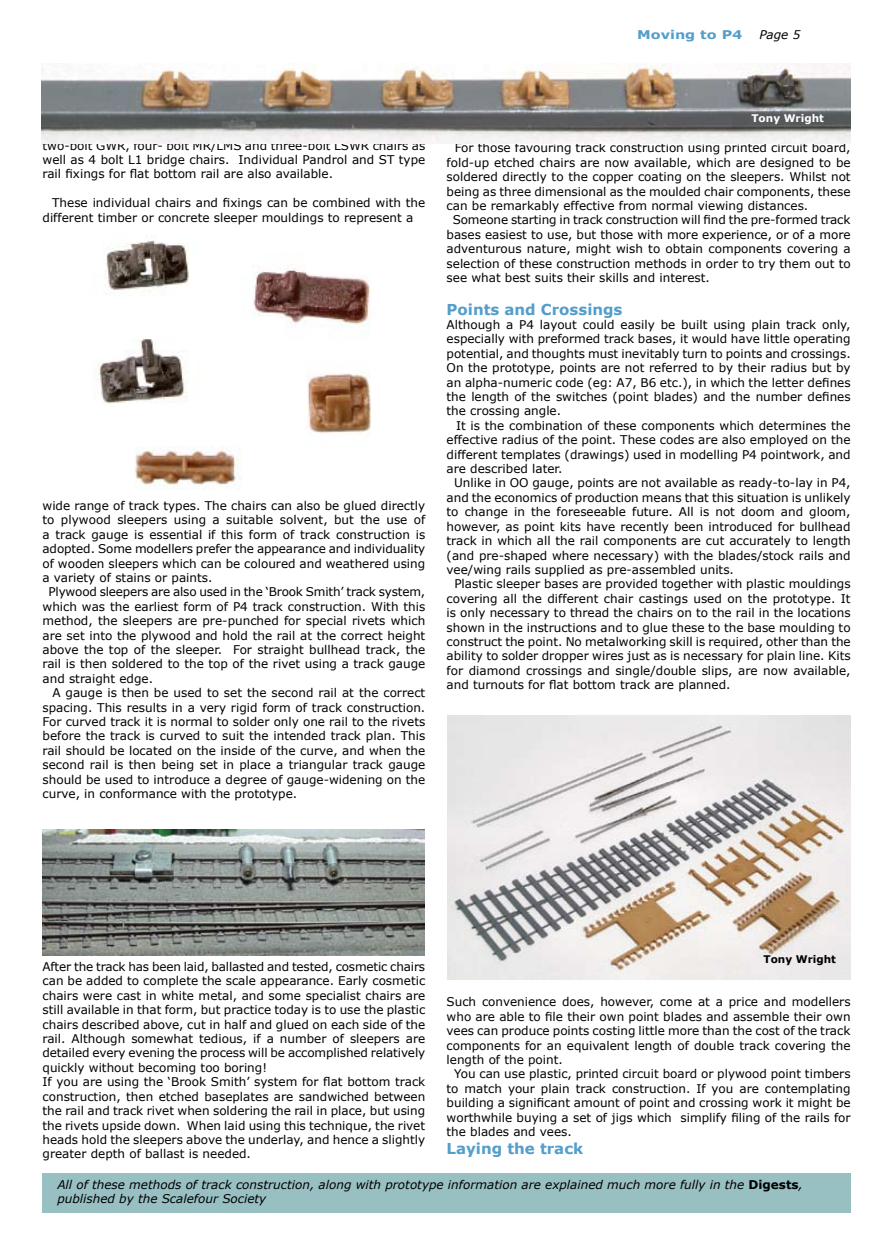
<style>
.page{position:relative;width:872px;height:1234px;background:#fff}
.page>*{position:absolute;margin:0;border:0;box-sizing:border-box;transform-origin:0 0}
.t1{font:700 15px "Verdana";color:#539eca}
.t2{font:12px/14.4px "Verdana";color:#000;text-align:justify}
.t3{font:italic 12px/14.4px "Verdana";color:#000}
.t4{font:700 12px "Verdana";color:#539eca;scale:1.2 1}
.t5{font:700 10.5px "Verdana";color:#000}
.t6{font:700 10.5px "Verdana";color:#fff}
.s1{font-weight:700;font-style:normal}
</style>
<div class="page">
<div style="left:43px;top:1173px;width:807px;height:39px;background:#98c0c2"></div>
<img style="left:447px;top:715px;width:403px;height:264px">
<img style="left:41px;top:64px;width:809px;height:79px">
<img style="left:94px;top:236px;width:277px;height:253px">
<img style="left:43px;top:829px;width:381px;height:126px">
<p class="t4" style="left:637px;top:27px;width:89px">Moving to P4</p>
<p class="t3" style="left:759px;top:27px;width:31px">Page</p>
<p class="t2" style="left:43px;top:138px;width:384px">two-bolt GWR, four- bolt MR/LMS and three-bolt LSWR chairs as well as 4 bolt L1 bridge chairs. Individual Pandrol and ST type rail fixings for flat bottom rail are also available.</p>
<p class="t2" style="left:43px;top:195px;width:384px;text-indent:10px">These individual chairs and fixings can be combined with the different timber or concrete sleeper mouldings to represent a</p>
<p class="t2" style="left:43px;top:498px;width:384px">wide range of track types. The chairs can also be glued directly</p>
<p class="t2" style="left:43px;top:512px;width:384px">to plywood sleepers using a suitable solvent, but the use of</p>
<p class="t2" style="left:43px;top:526px;width:384px">a track gauge is essential if this form of track construction is</p>
<p class="t2" style="left:43px;top:541px;width:384px">adopted. Some modellers prefer the appearance and individuality</p>
<p class="t2" style="left:43px;top:555px;width:384px">of wooden sleepers which can be coloured and weathered using</p>
<p class="t2" style="left:43px;top:570px;width:171px">a variety of stains or paints.</p>
<p class="t2" style="left:48px;top:584px;width:378px">Plywood sleepers are also used in the ‘Brook Smith’ track system,</p>
<p class="t2" style="left:43px;top:598px;width:384px">which was the earliest form of P4 track construction. With this</p>
<p class="t2" style="left:43px;top:613px;width:384px">method, the sleepers are pre-punched for special rivets which</p>
<p class="t2" style="left:43px;top:627px;width:384px">are set into the plywood and hold the rail at the correct height</p>
<p class="t2" style="left:43px;top:642px;width:384px">above the top of the sleeper. For straight bullhead track, the</p>
<p class="t2" style="left:43px;top:656px;width:384px">rail is then soldered to the top of the rivet using a track gauge</p>
<p class="t2" style="left:43px;top:670px;width:112px">and straight edge.</p>
<p class="t2" style="left:52px;top:685px;width:374px">A gauge is then be used to set the second rail at the correct</p>
<p class="t2" style="left:43px;top:699px;width:384px">spacing. This results in a very rigid form of track construction.</p>
<p class="t2" style="left:43px;top:714px;width:384px">For curved track it is normal to solder only one rail to the rivets</p>
<p class="t2" style="left:43px;top:728px;width:384px">before the track is curved to suit the intended track plan. This</p>
<p class="t2" style="left:43px;top:742px;width:384px">rail should be located on the inside of the curve, and when the</p>
<p class="t2" style="left:43px;top:757px;width:384px">second rail is then being set in place a triangular track gauge</p>
<p class="t2" style="left:43px;top:771px;width:384px">should be used to introduce a degree of gauge-widening on the</p>
<p class="t2" style="left:43px;top:786px;width:256px">curve, in conformance with the prototype.</p>
<p class="t6" style="left:751px;top:111px;width:74px">Tony Wright</p>
<p class="t2" style="left:455px;top:140px;width:397px">For those favouring track construction using printed circuit board,</p>
<p class="t2" style="left:446px;top:155px;width:405px">fold-up etched chairs are now available, which are designed to be</p>
<p class="t2" style="left:446px;top:169px;width:405px">soldered directly to the copper coating on the sleepers. Whilst not</p>
<p class="t2" style="left:446px;top:184px;width:405px">being as three dimensional as the moulded chair components, these</p>
<p class="t2" style="left:446px;top:198px;width:363px">can be remarkably effective from normal viewing distances.</p>
<p class="t2" style="left:452px;top:212px;width:399px">Someone starting in track construction will find the pre-formed track</p>
<p class="t2" style="left:446px;top:227px;width:405px">bases easiest to use, but those with more experience, or of a more</p>
<p class="t2" style="left:446px;top:241px;width:405px">adventurous nature, might wish to obtain components covering a</p>
<p class="t2" style="left:446px;top:256px;width:405px">selection of these construction methods in order to try them out to</p>
<p class="t2" style="left:446px;top:270px;width:265px">see what best suits their skills and interest.</p>
<p class="t1" style="left:446px;top:299px;width:177px">Points and Crossings</p>
<p class="t2" style="left:446px;top:317px;width:405px">Although a P4 layout could easily be built using plain track only, especially with preformed track bases, it would have little operating potential, and thoughts must inevitably turn to points and crossings.<br>On the prototype, points are not referred to by their radius but by an alpha-numeric code (eg: A7, B6 etc.), in which the letter defines the length of the switches (point blades) and the number defines the crossing angle.</p>
<p class="t2" style="left:446px;top:418px;width:405px;text-indent:9px">It is the combination of these components which determines the effective radius of the point. These codes are also employed on the different templates (drawings) used in modelling P4 pointwork, and are described later.</p>
<p class="t2" style="left:446px;top:475px;width:405px;text-indent:8px">Unlike in OO gauge, points are not available as ready-to-lay in P4, and the economics of production means that this situation is unlikely to change in the foreseeable future. All is not doom and gloom, however, as point kits have recently been introduced for bullhead track in which all the rail components are cut accurately to length (and pre-shaped where necessary) with the blades/stock rails and vee/wing rails supplied as pre-assembled units.</p>
<p class="t2" style="left:446px;top:576px;width:406px;text-indent:8px">Plastic sleeper bases are provided together with plastic mouldings covering all the different chair castings used on the prototype. It is only necessary to thread the chairs on to the rail in the locations shown in the instructions and to glue these to the base moulding to construct the point. No metalworking skill is required, other than the ability to solder dropper wires just as is necessary for plain line. Kits for diamond crossings and single/double slips, are now available, and turnouts for flat bottom track are planned.</p>
<p class="t2" style="left:43px;top:958px;width:384px;text-align:left">After the track has been laid, ballasted and tested, cosmetic chairs can be added to complete the scale appearance. Early cosmetic chairs were cast in white metal, and some specialist chairs are still available in that form, but practice today is to use the plastic chairs described above, cut in half and glued on each side of the rail. Although somewhat tedious, if a number of sleepers are detailed every evening the process will be accomplished relatively quickly without becoming too boring!<br>If you are using the ‘Brook Smith’ system for flat bottom track construction, then etched baseplates are sandwiched between the rail and track rivet when soldering the rail in place, but using the rivets upside down. When laid using this technique, the rivet heads hold the sleepers above the underlay, and hence a slightly greater depth of ballast is needed.</p>
<p class="t5" style="left:763px;top:952px;width:74px">Tony Wright</p>
<p class="t2" style="left:446px;top:994px;width:405px">Such convenience does, however, come at a price and modellers who are able to file their own point blades and assemble their own vees can produce points costing little more than the cost of the track components for an equivalent length of double track covering the length of the point.</p>
<p class="t2" style="left:446px;top:1066px;width:405px;text-indent:8px">You can use plastic, printed circuit board or plywood point timbers to match your plain track construction. If you are contemplating building a significant amount of point and crossing work it might be worthwhile buying a set of jigs which simplify filing of the rails for the blades and vees.</p>
<p class="t1" style="left:446px;top:1138px;width:138px">Laying the track</p>
<p class="t3" style="left:57px;top:1176px;width:747px">All of these methods of track construction, along with prototype information are explained much more fully in the <span class="s1">Digests</span>, published by the Scalefour Society</p>
</div>
